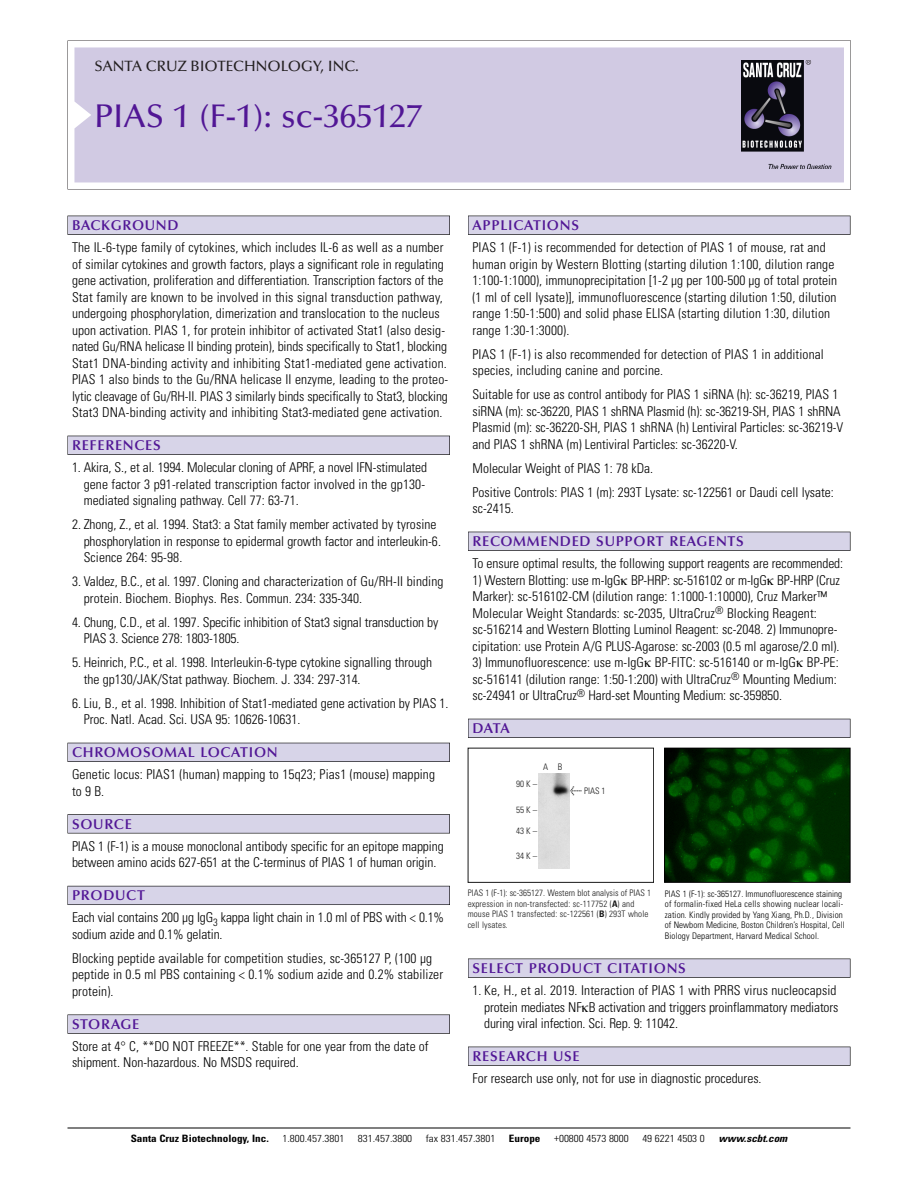
<style>
.page{position:relative;width:918px;height:1188px;background:#fff}
.page>*{position:absolute;margin:0;border:0;box-sizing:border-box;transform-origin:0 0}
.t1{font:500 33px "Optima";color:#511695}
.t2{font:500 15px "Optima";color:#231f20}
.t3{font:600 14.25px "Optima";letter-spacing:.05em;color:#511695}
.t4{font:300 condensed 13.5px/16.5px "Univers";color:#000}
.t5{font:300 condensed 10.2px "Univers";color:#000;scale:1.1 1}
.t6{font:700 condensed 10.2px "Univers";color:#000;scale:1.1 1}
.t7{font:italic 700 condensed 10.2px "Univers";color:#000;scale:1.1 1}
.t8{font:300 condensed 9px/10.5px "Univers";letter-spacing:.01em;color:#000}
.t9{font:300 condensed 9px/10.5px "Univers";letter-spacing:.015em;color:#191919}
.s1{font-family:"Meta Plus";font-weight:400;font-stretch:normal;font-size:10.5px}
.s2{font-weight:700}
</style>
<div class="page">
<svg style="left:74px;top:41px;width:777px;height:148px"></svg>
<div style="left:74px;top:47px;width:770px;height:135px;background:#d1cae3"></div>
<img style="left:741px;top:60px;width:90px;height:108px">
<div style="left:68px;top:216px;width:382px;height:19px;background:#535256"></div>
<div style="left:68px;top:216px;width:381px;height:18px;background:#d7d4e8"></div>
<div style="left:68px;top:436px;width:382px;height:19px;background:#525156"></div>
<div style="left:68px;top:436px;width:381px;height:18px;background:#d7d4e8"></div>
<div style="left:68px;top:743px;width:382px;height:19px;background:#515057"></div>
<div style="left:68px;top:743px;width:381px;height:18px;background:#d7d4e8"></div>
<div style="left:68px;top:814px;width:382px;height:19px;background:#575659"></div>
<div style="left:68px;top:815px;width:381px;height:18px;background:#d7d4e8"></div>
<div style="left:68px;top:886px;width:382px;height:19px;background:#595860"></div>
<div style="left:68px;top:886px;width:381px;height:18px;background:#d7d4e8"></div>
<div style="left:68px;top:1015px;width:382px;height:19px;background:#58575a"></div>
<div style="left:68px;top:1015px;width:381px;height:18px;background:#d7d4e8"></div>
<div style="left:468px;top:216px;width:382px;height:19px;background:#535256"></div>
<div style="left:468px;top:216px;width:382px;height:18px;background:#d7d4e8"></div>
<div style="left:468px;top:532px;width:382px;height:19px;background:#525156"></div>
<div style="left:468px;top:532px;width:382px;height:18px;background:#d7d4e8"></div>
<div style="left:468px;top:719px;width:382px;height:19px;background:#515057"></div>
<div style="left:468px;top:719px;width:382px;height:18px;background:#d7d4e8"></div>
<div style="left:468px;top:959px;width:382px;height:19px;background:#545457"></div>
<div style="left:468px;top:959px;width:382px;height:18px;background:#d7d4e8"></div>
<div style="left:468px;top:1047px;width:382px;height:19px;background:#535256"></div>
<div style="left:468px;top:1047px;width:382px;height:18px;background:#d7d4e8"></div>
<hr style="left:68px;top:1128px;width:782px;height:1px;background:#000">
<div style="left:468px;top:748px;width:186px;height:135px;border:1px solid #191919"></div>
<img style="left:538px;top:773px;width:31px;height:95px">
<img style="left:666px;top:750px;width:182px;height:131px">
<div style="left:664px;top:748px;width:186px;height:135px;border:1px solid #000"></div>
<p class="t2" style="left:94px;top:60px;width:266px">SANTA CRUZ BIOTECHNOLOGY, INC.</p>
<p class="t1" style="left:94px;top:102px;width:329px">PIAS 1 (F-1): sc-365127</p>
<p class="t3" style="left:72px;top:219px;width:108px">BACKGROUND</p>
<p class="t4" style="left:72px;top:240px;width:378px">The IL-6-type family of cytokines, which includes IL-6 as well as a number of similar cytokines and growth factors, plays a significant role in regulating gene activation, proliferation and differentiation. Transcription factors of the Stat family are known to be involved in this signal transduction pathway, undergoing phosphorylation, dimerization and translocation to the nucleus upon activation. PIAS 1, for protein inhibitor of activated Stat1 (also desig&shy;nated Gu/RNA helicase II binding protein), binds specifically to Stat1, blocking Stat1 DNA-binding activity and inhibiting Stat1-mediated gene activation.<br>PIAS 1 also binds to the Gu/RNA helicase II enzyme, leading to the proteo&shy;lytic cleavage of Gu/RH-II. PIAS 3 similarly binds specifically to Stat3, blocking Stat3 DNA-binding activity and inhibiting Stat3-mediated gene activation.</p>
<p class="t3" style="left:72px;top:439px;width:90px">REFERENCES</p>
<p class="t4" style="left:84px;top:460px;width:345px;text-indent:-12px">1. Akira, S., et al. 1994. Molecular cloning of APRF, a novel IFN-stimulated gene factor 3 p91-related transcription factor involved in the gp130- mediated signaling pathway. Cell 77: 63-71.</p>
<p class="t4" style="left:84px;top:517px;width:359px;text-indent:-12px">2. Zhong, Z., et al. 1994. Stat3: a Stat family member activated by tyrosine phosphorylation in response to epidermal growth factor and interleukin-6.<br>Science 264: 95-98.</p>
<p class="t4" style="left:84px;top:574px;width:361px;text-indent:-12px">3. Valdez, B.C., et al. 1997. Cloning and characterization of Gu/RH-II binding protein. Biochem. Biophys. Res. Commun. 234: 335-340.</p>
<p class="t4" style="left:84px;top:615px;width:356px;text-indent:-12px">4. Chung, C.D., et al. 1997. Specific inhibition of Stat3 signal transduction by<br>PIAS 3. Science 278: 1803-1805.</p>
<p class="t4" style="left:84px;top:655px;width:350px;text-indent:-12px">5. Heinrich, P.C., et al. 1998. Interleukin-6-type cytokine signalling through the gp130/JAK/Stat pathway. Biochem. J. 334: 297-314.</p>
<p class="t4" style="left:84px;top:696px;width:366px;text-indent:-12px">6. Liu, B., et al. 1998. Inhibition of Stat1-mediated gene activation by PIAS 1.<br>Proc. Natl. Acad. Sci. USA 95: 10626-10631.</p>
<p class="t3" style="left:72px;top:746px;width:207px">CHROMOSOMAL LOCATION</p>
<p class="t4" style="left:72px;top:768px;width:365px">Genetic locus: PIAS1 (human) mapping to 15q23; Pias1 (mouse) mapping to 9 B.</p>
<p class="t3" style="left:72px;top:818px;width:61px">SOURCE</p>
<p class="t4" style="left:72px;top:839px;width:373px">PIAS 1 (F-1) is a mouse monoclonal antibody specific for an epitope mapping between amino acids 627-651 at the C-terminus of PIAS 1 of human origin.</p>
<p class="t3" style="left:72px;top:889px;width:74px">PRODUCT</p>
<p class="t4" style="left:72px;top:911px;width:374px">Each vial contains 200 µg IgG<sub>3</sub> kappa light chain in 1.0 ml of PBS with &lt; 0.1% sodium azide and 0.1% gelatin.</p>
<p class="t4" style="left:72px;top:951px;width:373px">Blocking peptide available for competition studies, sc-365127 P, (100 µg peptide in 0.5 ml PBS containing &lt; 0.1% sodium azide and 0.2% stabilizer protein).</p>
<p class="t3" style="left:72px;top:1018px;width:69px">STORAGE</p>
<p class="t4" style="left:72px;top:1039px;width:358px">Store at 4° C, **DO NOT FREEZE**. Stable for one year from the date of shipment. Non-hazardous. No MSDS required.</p>
<p class="t3" style="left:473px;top:219px;width:108px">APPLICATIONS</p>
<p class="t4" style="left:473px;top:240px;width:366px">PIAS 1 (F-1) is recommended for detection of PIAS 1 of mouse, rat and human origin by Western Blotting (starting dilution 1:100, dilution range 1:100-1:1000), immunoprecipitation [1-2 µg per 100-500 µg of total protein (1 ml of cell lysate)], immunofluorescence (starting dilution 1:50, dilution range 1:50-1:500) and solid phase ELISA (starting dilution 1:30, dilution range 1:30-1:3000).</p>
<p class="t4" style="left:473px;top:347px;width:353px">PIAS 1 (F-1) is also recommended for detection of PIAS 1 in additional species, including canine and porcine.</p>
<p class="t4" style="left:473px;top:387px;width:372px">Suitable for use as control antibody for PIAS 1 siRNA (h): sc-36219, PIAS 1 siRNA (m): sc-36220, PIAS 1 shRNA Plasmid (h): sc-36219-SH, PIAS 1 shRNA Plasmid (m): sc-36220-SH, PIAS 1 shRNA (h) Lentiviral Particles: sc-36219-V and PIAS 1 shRNA (m) Lentiviral Particles: sc-36220-V.</p>
<p class="t4" style="left:473px;top:461px;width:182px">Molecular Weight of PIAS 1: 78 kDa.</p>
<p class="t4" style="left:473px;top:485px;width:363px">Positive Controls: PIAS 1 (m): 293T Lysate: sc-122561 or Daudi cell lysate: sc-2415.</p>
<p class="t3" style="left:473px;top:535px;width:273px">RECOMMENDED SUPPORT REAGENTS</p>
<p class="t4" style="left:473px;top:556px;width:372px">To ensure optimal results, the following support reagents are recommended:</p>
<p class="t4" style="left:473px;top:573px;width:369px">1) Western Blotting: use m-IgG BP-HRP: sc-516102 or m-IgG BP-HRP (Cruz Marker): sc-516102-CM (dilution range: 1:1000-1:10000), Cruz Marker™ Molecular Weight Standards: sc-2035, UltraCruz<sup>®</sup> Blocking Reagent: sc-516214 and Western Blotting Luminol Reagent: sc-2048. 2) Immunopre&shy;cipitation: use Protein A/G PLUS-Agarose: sc-2003 (0.5 ml agarose/2.0 ml).</p>
<p class="t4" style="left:473px;top:655px;width:368px">3) Immunofluorescence: use m-IgG BP-FITC: sc-516140 or m-IgG BP-PE: sc-516141 (dilution range: 1:50-1:200) with UltraCruz<sup>®</sup> Mounting Medium: sc-24941 or UltraCruz<sup>®</sup> Hard-set Mounting Medium: sc-359850.</p>
<p class="t3" style="left:473px;top:722px;width:39px">DATA</p>
<p class="t9" style="left:543px;top:762px;width:21px">A B</p>
<p class="t9" style="left:516px;top:780px;width:22px">90K–</p>
<p class="t9" style="left:516px;top:805px;width:22px">55K–</p>
<p class="t9" style="left:516px;top:826px;width:22px">43K–</p>
<p class="t9" style="left:516px;top:852px;width:22px">34K–</p>
<p class="t9" style="left:570px;top:786px;width:37px"><span class="s1">&lt;</span> PIAS 1</p>
<p class="t9" style="left:468px;top:889px;width:185px">PIAS 1 (F-1): sc-365127. Western blot analysis of PIAS 1 expression in non-transfected: sc-117752 (<span class="s2">A</span>) and mouse PIAS 1 transfected: sc-122561 (<span class="s2">B</span>) 293T whole cell lysates.</p>
<p class="t8" style="left:665px;top:889px;width:181px">PIAS 1 (F-1): sc-365127. Immunofluorescence staining of formalin-fixed HeLa cells showing nuclear locali&shy;zation. Kindly provided by Yang Xiang, Ph.D., Division of Newborn Medicine, Boston Children’s Hospital, Cell Biology Department, Harvard Medical School.</p>
<p class="t3" style="left:473px;top:962px;width:215px">SELECT PRODUCT CITATIONS</p>
<p class="t4" style="left:484px;top:983px;width:356px;text-indent:-12px">1. Ke, H., et al. 2019. Interaction of PIAS 1 with PRRS virus nucleocapsid protein mediates NF B activation and triggers proinflammatory mediators during viral infection. Sci. Rep. 9: 11042.</p>
<p class="t3" style="left:473px;top:1050px;width:109px">RESEARCH USE</p>
<p class="t4" style="left:473px;top:1071px;width:291px">For research use only, not for use in diagnostic procedures.</p>
<p class="t6" style="left:131px;top:1135px;width:127px">Santa Cruz Biotechnology, Inc.</p>
<p class="t5" style="left:282px;top:1135px;width:58px">1.800.457.3801</p>
<p class="t5" style="left:358px;top:1135px;width:51px">831.457.3800</p>
<p class="t5" style="left:426px;top:1135px;width:65px">fax 831.457.3801</p>
<p class="t6" style="left:509px;top:1135px;width:30px">Europe</p>
<p class="t5" style="left:554px;top:1135px;width:69px">+00800 4573 8000</p>
<p class="t5" style="left:642px;top:1135px;width:58px">49 6221 4503 0</p>
<p class="t7" style="left:719px;top:1135px;width:66px">www.scbt.com</p>
</div>
